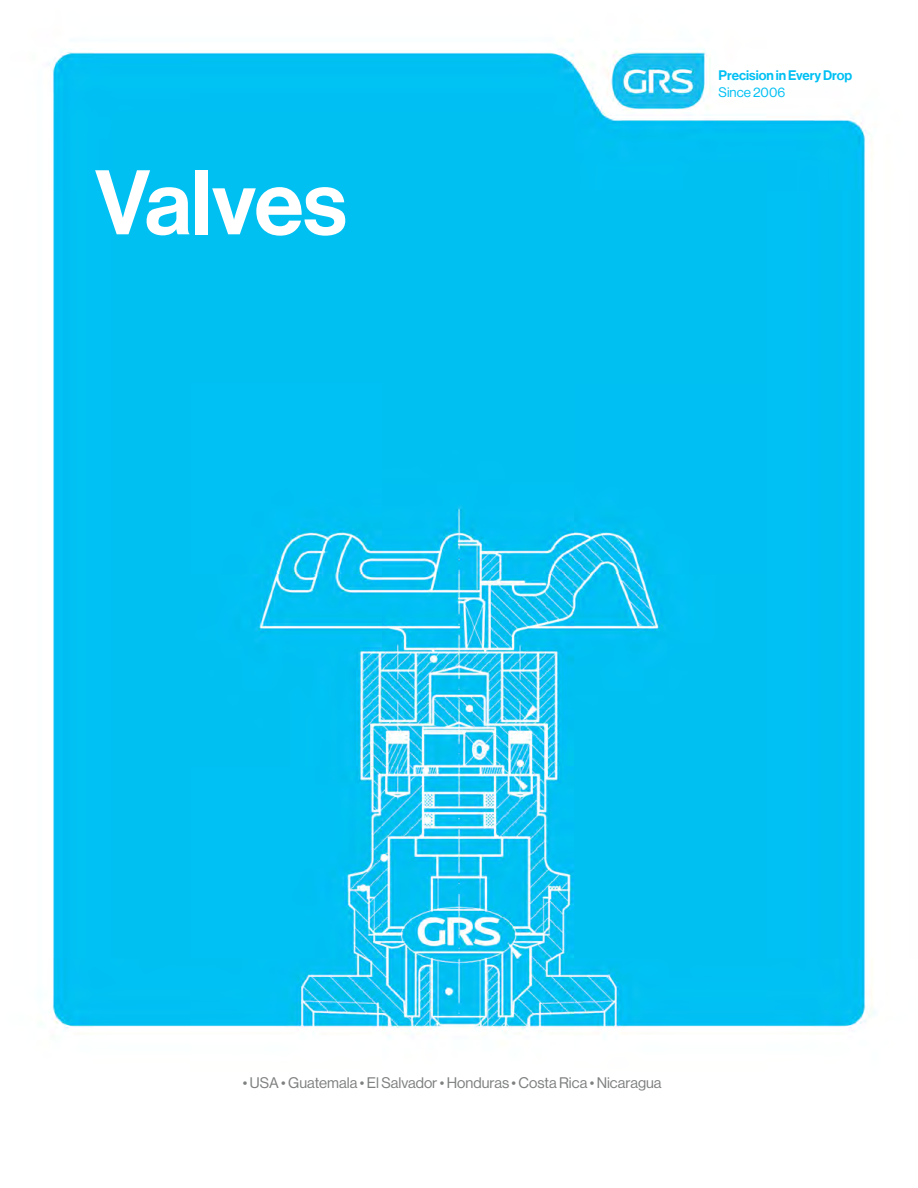
<style>
.page{position:relative;width:918px;height:1188px;background:#fff}
.page>*{position:absolute;margin:0;border:0;box-sizing:border-box;transform-origin:0 0}
.t1{font:89.55px "N Haas Grotesk DS Pro 65 Md";color:#fff}
.t2{font:15px "N Haas Grotesk DS Pro 55 Rg";color:#7f8080}
.t3{font:13.5px "N Haas Grotesk DS Pro 65 Md";color:#00c0f3}
.t4{font:13.5px "Neue Haas Display";color:#00c0f3}
</style>
<div class="page">
<img style="left:48px;top:49px;width:828px;height:989px">
<h1 class="t1" style="left:95px;top:151px;width:253px">Valves</h1>
<p class="t3" style="left:719px;top:68px;width:135px">Precision in Every Drop</p>
<p class="t4" style="left:719px;top:84px;width:68px">Since 2006</p>
<p class="t2" style="left:243px;top:1075px;width:420px">• USA • Guatemala • El Salvador • Honduras • Costa Rica • Nicaragua</p>
</div>
